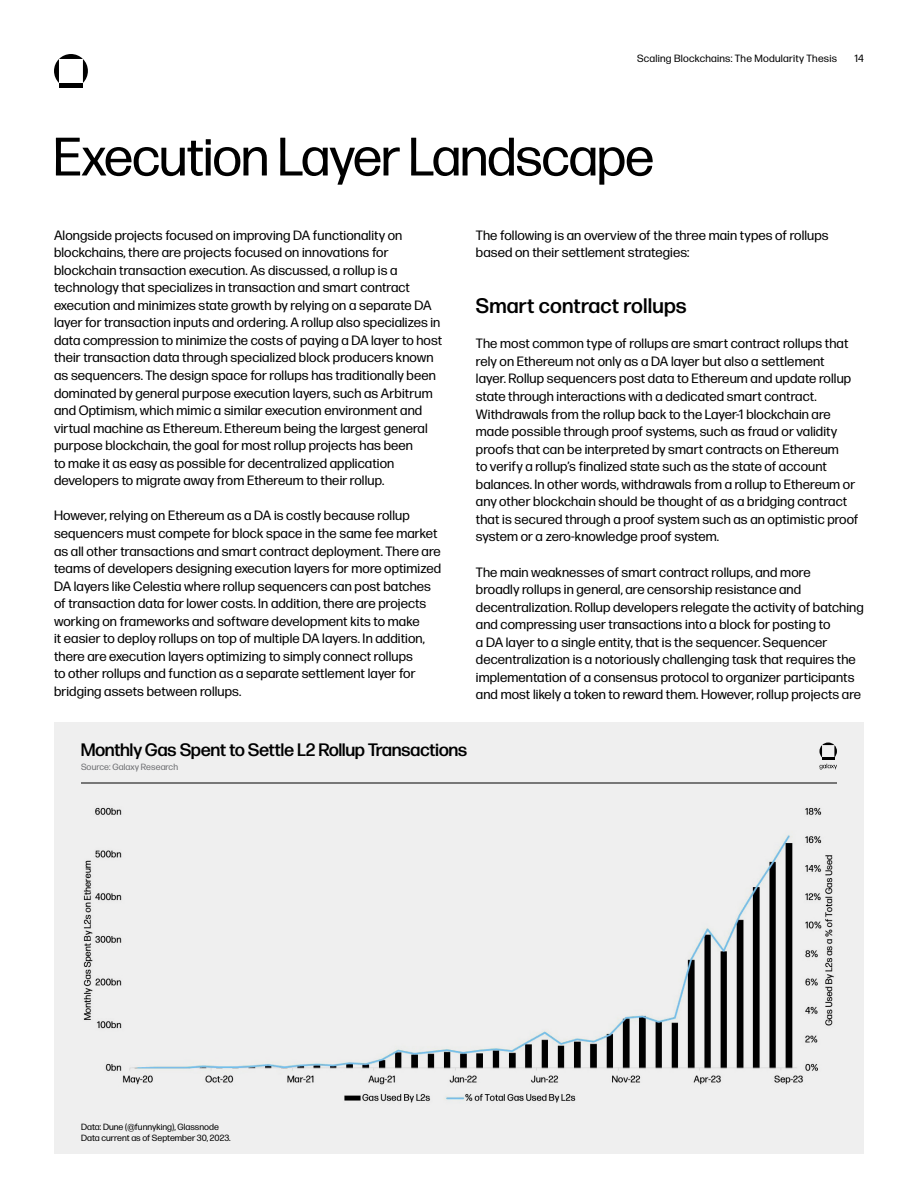
<style>
.page{position:relative;width:918px;height:1188px;background:#fff}
.page>*{position:absolute;margin:0;border:0;box-sizing:border-box;transform-origin:0 0}
.t1{font:54px "Forma DJR Display";letter-spacing:.01em;color:#000}
.t2{font:500 21px "Forma DJR Text";letter-spacing:.01em;color:#000}
.t3{font:500 18px "Forma DJR Display";letter-spacing:.01em;color:#000}
.t4{font:13.5px/17.5px "Forma DJR Text";letter-spacing:.01em;color:#000}
.t5{font:10.5px "Forma DJR Text";letter-spacing:.025em;color:#000}
.t6{font:9px/10.8px "Forma DJR Text";letter-spacing:.005em;color:#000}
.t7{font:9px "Forma DJR Text";letter-spacing:.01em;color:#6d6e71}
</style>
<div class="page">
<svg style="left:54px;top:54px;width:34px;height:34px"></svg>
<div style="left:54px;top:722px;width:810px;height:432px;background:#efefef"></div>
<hr style="left:81px;top:783px;width:756px;height:1px;background:#000">
<svg style="left:819px;top:743px;width:18px;height:26px"></svg>
<img style="left:83px;top:807px;width:751px;height:296px">
<p class="t5" style="left:637px;top:51px;width:201px">Scaling Blockchains: The Modularity Thesis</p>
<p class="t5" style="left:854px;top:51px;width:11px">14</p>
<h1 class="t1" style="left:54px;top:124px;width:601px">Execution Layer Landscape</h1>
<p class="t4" style="left:54px;top:225px;width:390px">Alongside projects focused on improving DA functionality on blockchains, there are projects focused on innovations for blockchain transaction execution. As discussed, a rollup is a technology that specializes in transaction and smart contract execution and minimizes state growth by relying on a separate DA layer for transaction inputs and ordering. A rollup also specializes in data compression to minimize the costs of paying a DA layer to host their transaction data through specialized block producers known as sequencers. The design space for rollups has traditionally been dominated by general purpose execution layers, such as Arbitrum and Optimism, which mimic a similar execution environment and virtual machine as Ethereum. Ethereum being the largest general purpose blockchain, the goal for most rollup projects has been<br>to make it as easy as possible for decentralized application developers to migrate away from Ethereum to their rollup.</p>
<p class="t4" style="left:54px;top:506px;width:389px">However, relying on Ethereum as a DA is costly because rollup sequencers must compete for block space in the same fee market as all other transactions and smart contract deployment. There are teams of developers designing execution layers for more optimized DA layers like Celestia where rollup sequencers can post batches of transaction data for lower costs. In addition, there are projects working on frameworks and software development kits to make<br>it easier to deploy rollups on top of multiple DA layers. In addition, there are execution layers optimizing to simply connect rollups<br>to other rollups and function as a separate settlement layer for bridging assets between rollups.</p>
<p class="t4" style="left:476px;top:225px;width:354px">The following is an overview of the three main types of rollups based on their settlement strategies:</p>
<h2 class="t2" style="left:476px;top:293px;width:212px">Smart contract rollups</h2>
<p class="t4" style="left:476px;top:334px;width:384px">The most common type of rollups are smart contract rollups that rely on Ethereum not only as a DA layer but also a settlement<br>layer. Rollup sequencers post data to Ethereum and update rollup state through interactions with a dedicated smart contract.<br>Withdrawals from the rollup back to the Layer-1 blockchain are made possible through proof systems, such as fraud or validity proofs that can be interpreted by smart contracts on Ethereum<br>to verify a rollup’s finalized state such as the state of account balances. In other words, withdrawals from a rollup to Ethereum or any other blockchain should be thought of as a bridging contract that is secured through a proof system such as an optimistic proof system or a zero-knowledge proof system.</p>
<p class="t4" style="left:476px;top:562px;width:389px">The main weaknesses of smart contract rollups, and more<br>broadly rollups in general, are censorship resistance and decentralization. Rollup developers relegate the activity of batching and compressing user transactions into a block for posting to<br>a DA layer to a single entity, that is the sequencer. Sequencer decentralization is a notoriously challenging task that requires the implementation of a consensus protocol to organizer participants and most likely a token to reward them. However, rollup projects are</p>
<h3 class="t3" style="left:81px;top:737px;width:388px">Monthly Gas Spent to Settle L2 Rollup Transactions</h3>
<p class="t7" style="left:81px;top:760px;width:99px">Source: Galaxy Research</p>
<p class="t6" style="left:81px;top:1121px;width:151px">Data: Dune (@funnyking), Glassnode<br>Data current as of September 30, 2023.</p>
</div>
